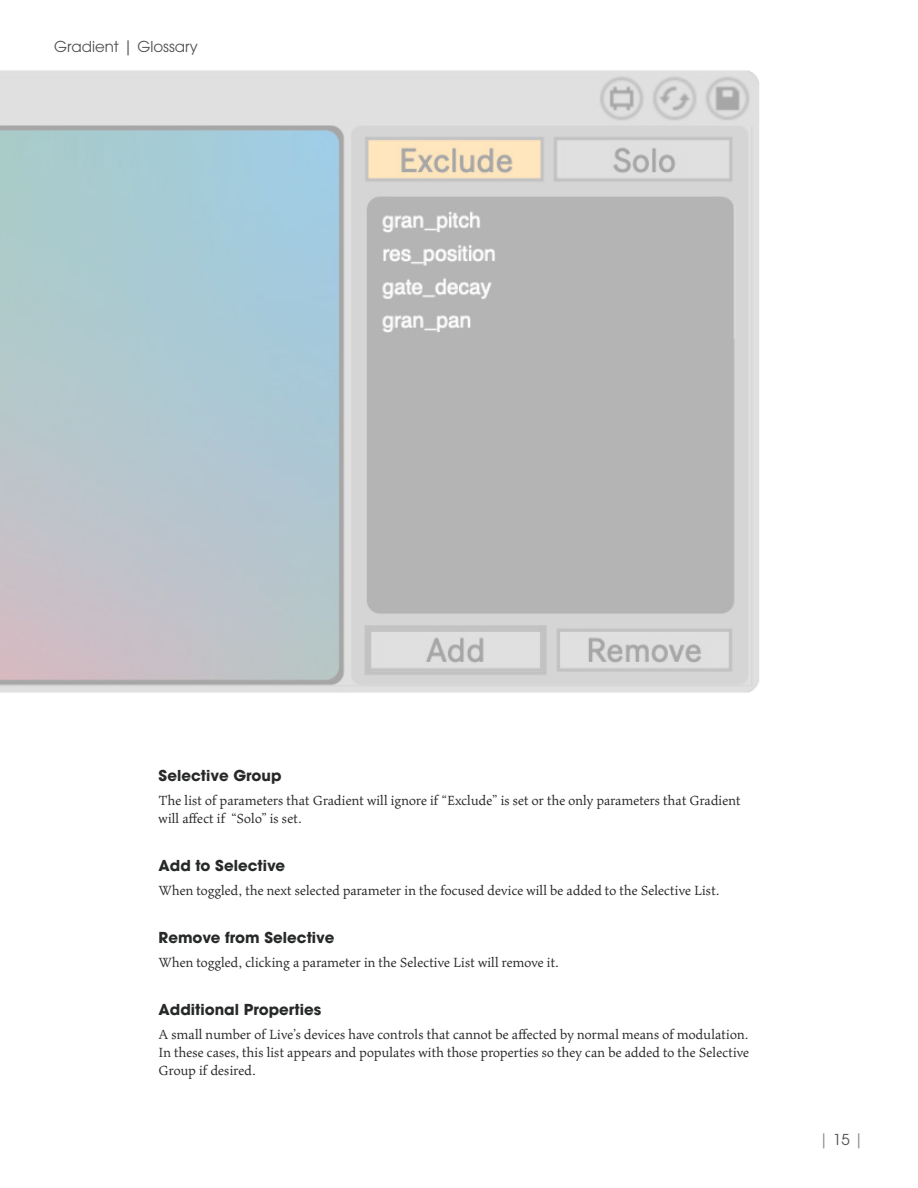
<style>
.page{position:relative;width:918px;height:1188px;background:#fff}
.page>*{position:absolute;margin:0;border:0;box-sizing:border-box;transform-origin:0 0}
.t1{font:15px/18px "Maiola";color:#272828}
.t2{font:700 15px "ITC Avant Garde Pro";color:#272828}
.t3{font:15px "ITC Avant Garde Pro";color:#505050}
.t4{font:15px "ITC Avant Garde Pro";color:#878889}
.s1{color:#505050}
</style>
<div class="page">
<img style="left:0;top:71px;width:759px;height:622px">
<p class="t3" style="left:54px;top:37px;width:145px">Gradient | Glossary</p>
<p class="t2" style="left:159px;top:765px;width:125px">Selective Group</p>
<p class="t1" style="left:159px;top:791px;width:584px">The list of parameters that Gradient will ignore if “Exclude” is set or the only parameters that Gradient will affect if “Solo” is set.</p>
<p class="t2" style="left:159px;top:855px;width:128px">Add to Selective</p>
<p class="t1" style="left:159px;top:881px;width:560px">When toggled, the next selected parameter in the focused device will be added to the Selective List.</p>
<p class="t2" style="left:159px;top:927px;width:177px">Remove from Selective</p>
<p class="t1" style="left:159px;top:953px;width:400px">When toggled, clicking a parameter in the Selective List will remove it.</p>
<p class="t2" style="left:159px;top:999px;width:164px">Additional Properties</p>
<p class="t1" style="left:159px;top:1025px;width:592px">A small number of Live’s devices have controls that cannot be affected by normal means of modulation.<br>In these cases, this list appears and populates with those properties so they can be added to the Selective<br>Group if desired.</p>
<p class="t4" style="left:819px;top:1130px;width:47px">| <span class="s1">15</span> |</p>
</div>
